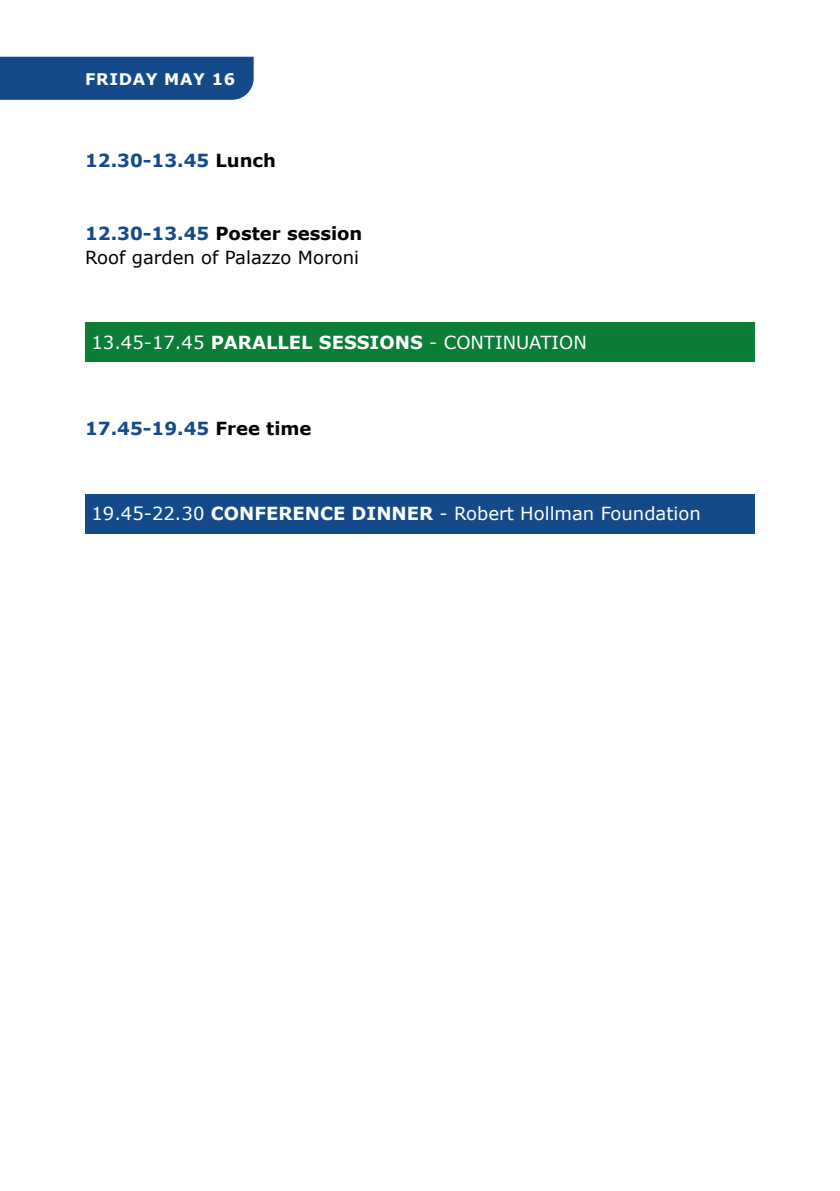
<style>
.page{position:relative;width:840px;height:1191px;background:#fff}
.page>*{position:absolute;margin:0;border:0;box-sizing:border-box;transform-origin:0 0}
.t1{font:18px "Verdana";color:#fff}
.t2{font:18px/24px "Verdana";color:#000}
.t3{font:700 18px "Verdana";color:#154a8a}
.t4{font:700 16px "Verdana";letter-spacing:.04em;color:#fff}
.s1{color:#000}
.s2{font-weight:700;color:#154a8a}
.s3{font-weight:700}
</style>
<div class="page">
<div style="left:0;top:57px;width:253px;height:43px;background:#154a8a"></div>
<div style="left:85px;top:322px;width:669px;height:40px;background:#0a7d37"></div>
<div style="left:85px;top:494px;width:669px;height:39px;background:#154a8a"></div>
<p class="t4" style="left:85px;top:69px;width:151px">FRIDAY MAY 16</p>
<p class="t3" style="left:85px;top:149px;width:192px">12.30-13.45 <span class="s1">Lunch</span></p>
<p class="t2" style="left:85px;top:221px;width:278px"><span class="s2">12.30-13.45</span> <span class="s3">Poster session<br></span>Roof garden of Palazzo Moroni</p>
<p class="t1" style="left:91px;top:331px;width:496px">13.45-17.45 <span class="s3">PARALLEL SESSIONS</span> - CONTINUATION</p>
<p class="t3" style="left:85px;top:416px;width:228px">17.45-19.45 <span class="s1">Free time</span></p>
<p class="t1" style="left:91px;top:502px;width:610px">19.45-22.30 <span class="s3">CONFERENCE DINNER</span> - Robert Hollman Foundation</p>
</div>
